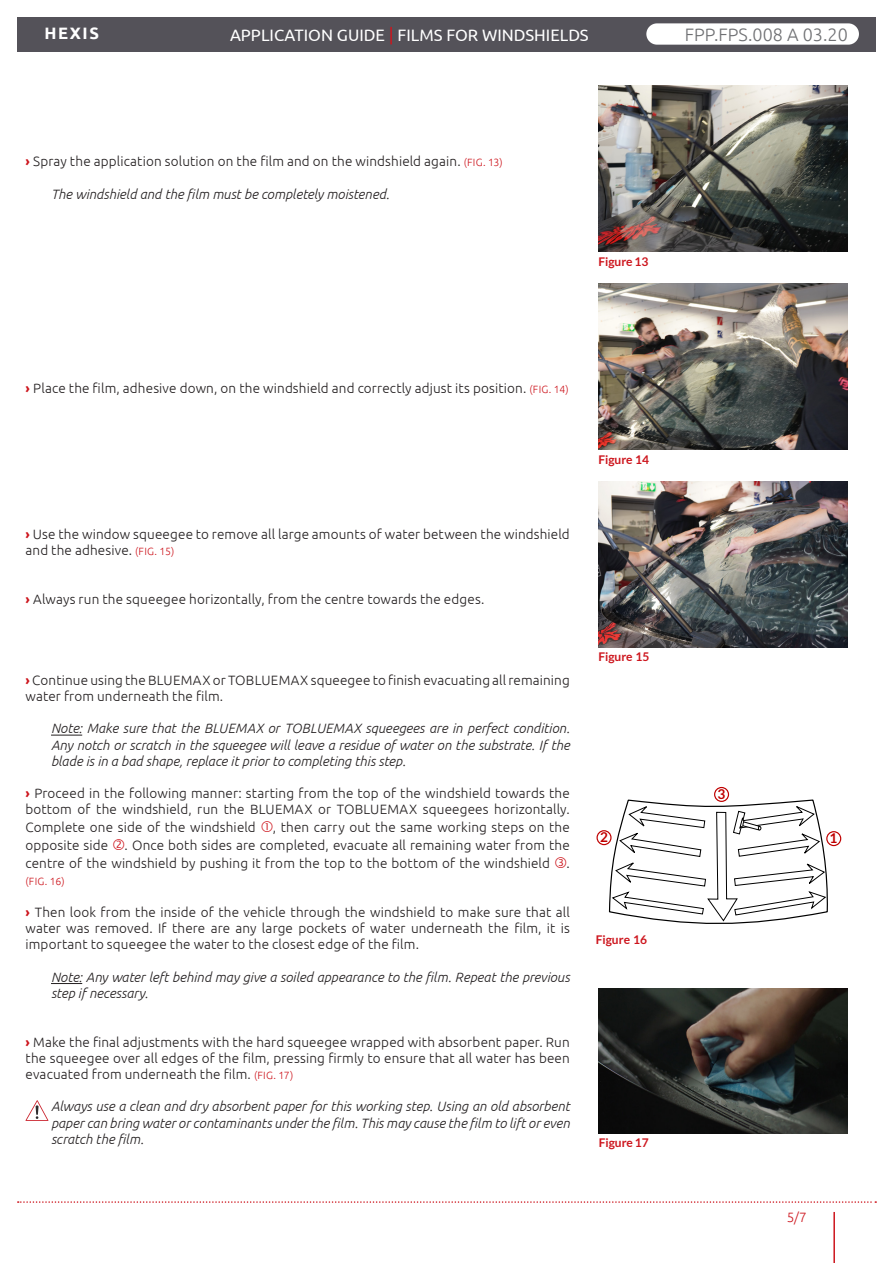
<style>
.page{position:relative;width:893px;height:1263px;background:#fff}
.page>*{position:absolute;margin:0;border:0;box-sizing:border-box;transform-origin:0 0}
.t1{font:300 18px "Ubuntu";color:#6f7073}
.t2{font:16.5px "Ubuntu";color:#fff}
.t3{font:700 16.5px "Ubuntu";letter-spacing:.1em;color:#fff}
.t4{font:300 13.5px/16.2px "Ubuntu";letter-spacing:.01em;color:#231f20}
.avertissement{font:italic 300 13.5px/16.2px "Ubuntu";color:#231f20;text-align:justify}
.t5{font:300 13.5px "Ubuntu";color:#cd151d}
.t6{font:700 13.5px "Lato";color:#c00000}
.légende{font:700 12px "Lato";color:#cd151d}
.t7{font:300 10.5px "Ubuntu";color:#cd151d}
.s1{font-size:18px;color:#cd151d}
.s2{font-weight:700;color:#cd151d}
.s3{font-size:10.5px;color:#cd151d}
</style>
<div class="page">
<svg style="left:18px;top:1201px;width:858px;height:2px"></svg>
<hr style="left:833px;top:1212px;width:2px;height:51px;background:#cd151d">
<div style="left:17px;top:17px;width:859px;height:34px;background:#545259"></div>
<hr style="left:51px;top:735px;width:31px;height:1px;background:#231f20">
<hr style="left:51px;top:983px;width:31px;height:1px;background:#231f20">
<img style="left:598px;top:86px;width:249px;height:166px">
<img style="left:598px;top:283px;width:249px;height:167px">
<img style="left:598px;top:481px;width:249px;height:166px">
<svg style="left:608px;top:799px;width:220px;height:125px"></svg>
<div style="left:714px;top:787px;width:15px;height:15px;border:1px solid #c00000;border-radius:50%"></div>
<div style="left:596px;top:830px;width:16px;height:15px;border:1px solid #c00000;border-radius:50%"></div>
<div style="left:826px;top:831px;width:15px;height:15px;border:1px solid #c00000;border-radius:50%"></div>
<img style="left:599px;top:988px;width:248px;height:145px">
<svg style="left:26px;top:1100px;width:22px;height:21px"></svg>
<div style="left:646px;top:23px;width:213px;height:22px;background:#fff;border-radius:11px"></div>
<p class="t3" style="left:44px;top:23px;width:56px">HEXIS</p>
<p class="t2" style="left:230px;top:25px;width:360px">APPLICATION GUIDE <span class="s1">|</span> FILMS FOR WINDSHIELDS</p>
<h1 class="t1" style="left:685px;top:24px;width:164px">FPP.FPS.008 A 03.20</h1>
<p class="t4" style="left:26px;top:153px;width:479px"><span class="s2">›</span> Spray the application solution on the film and on the windshield again. <span class="s3">(FIG. 13)</span></p>
<p class="avertissement" style="left:51px;top:186px;width:340px">The windshield and the film must be completely moistened.</p>
<p class="légende" style="left:598px;top:255px;width:52px">Figure 13</p>
<p class="t4" style="left:26px;top:380px;width:545px"><span class="s2">›</span> Place the film, adhesive down, on the windshield and correctly adjust its position. <span class="s3">(FIG. 14)</span></p>
<p class="t4" style="left:26px;top:526px;width:546px"><span class="s2">›</span> Use the window squeegee to remove all large amounts of water between the windshield and the adhesive. <span class="s3">(FIG. 15)</span></p>
<p class="t4" style="left:26px;top:591px;width:460px"><span class="s2">›</span> Always run the squeegee horizontally, from the centre towards the edges.</p>
<p class="t4" style="left:26px;top:672px;width:546px"><span class="s2">›</span> Continue using the BLUEMAX or TOBLUEMAX squeegee to finish evacuating all remaining water from underneath the film.</p>
<p class="avertissement" style="left:51px;top:720px;width:520px">Note: Make sure that the BLUEMAX or TOBLUEMAX squeegees are in perfect condition.<br>Any notch or scratch in the squeegee will leave a residue of water on the substrate. If the blade is in a bad shape, replace it prior to completing this step.</p>
<p class="t4" style="left:26px;top:785px;width:546px"><span class="s2">›</span> Proceed in the following manner: starting from the top of the windshield towards the bottom of the windshield, run the BLUEMAX or TOBLUEMAX squeegees horizontally.</p>
<p class="t4" style="left:26px;top:819px;width:232px">Complete one side of the windshield</p>
<p class="t4" style="left:26px;top:818px;width:546px;line-height:18px;text-align:justify;text-indent:247px">, then carry out the same working steps on the opposite side . Once both sides are completed, evacuate all remaining water from the centre of the windshield by pushing it from the top to the bottom of the windshield .</p>
<p class="t7" style="left:26px;top:874px;width:41px">(FIG. 16)</p>
<p class="t4" style="left:26px;top:904px;width:546px;text-align:justify"><span class="s2">›</span> Then look from the inside of the vehicle through the windshield to make sure that all water was removed. If there are any large pockets of water underneath the film, it is important to squeegee the water to the closest edge of the film.</p>
<p class="avertissement" style="left:51px;top:969px;width:520px">Note: Any water left behind may give a soiled appearance to the film. Repeat the previous step if necessary.</p>
<p class="t4" style="left:26px;top:1033px;width:546px;text-align:justify"><span class="s2">›</span> Make the final adjustments with the hard squeegee wrapped with absorbent paper. Run the squeegee over all edges of the film, pressing firmly to ensure that all water has been evacuated from underneath the film. <span class="s3">(FIG. 17)</span></p>
<p class="avertissement" style="left:51px;top:1098px;width:520px">Always use a clean and dry absorbent paper for this working step. Using an old absorbent paper can bring water or contaminants under the film. This may cause the film to lift or even scratch the film.</p>
<p class="légende" style="left:598px;top:452px;width:52px">Figure 14</p>
<p class="légende" style="left:598px;top:650px;width:53px">Figure 15</p>
<p class="t6" style="left:718px;top:786px;width:9px">3</p>
<p class="t6" style="left:600px;top:829px;width:9px">2</p>
<p class="t6" style="left:829px;top:831px;width:9px">1</p>
<p class="légende" style="left:596px;top:933px;width:53px">Figure 16</p>
<p class="légende" style="left:599px;top:1136px;width:52px">Figure 17</p>
<p class="t5" style="left:787px;top:1209px;width:22px">5/7</p>
</div>
